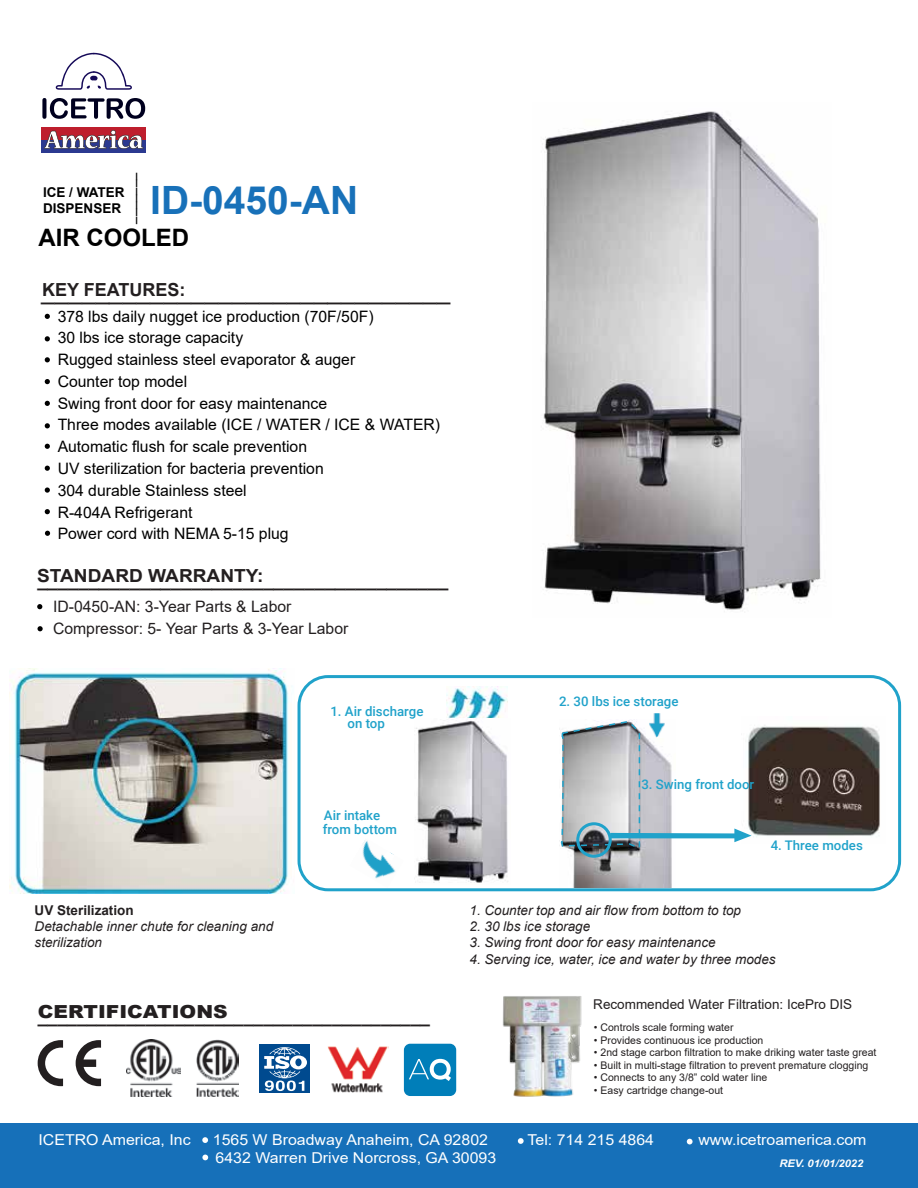
<style>
.page{position:relative;width:918px;height:1188px;background:#fff}
.page>*{position:absolute;margin:0;border:0;box-sizing:border-box;transform-origin:0 0}
.t1{font:700 39px "Arial";color:#1871b9}
.t2{font:700 24px "Arial";color:#000}
.t3{font:700 18px "Arial";color:#231f20;scale:1.06 1}
.t4{font:900 18px "Arial";color:#231f20;scale:1.12 1}
.t5{font:700 18px "Arial";color:#231f20}
.t6{font:700 16.5px "Arial";color:#231f20;scale:1.12 1}
.t7{font:700 16.5px "Arial";color:#231f20;scale:1.07 1}
.t8{font:700 16.5px "Arial";color:#231f20;scale:1.49 1}
.t9{font:15.75px/21.8px "Arial";color:#000}
.t10{font:15.75px/21.6px "Arial";color:#231f20}
.t11{font:15px "Arial";color:#fff;scale:1.06 1}
.t12{font:italic 13.5px/16.2px "Arial";color:#231f20}
.t13{font:13.5px "Arial";color:#231f20}
.t14{font:700 13.5px/16.2px "Arial";color:#000}
.t15{font:700 13.5px "Arial";color:#231f20}
.t16{font:500 13.2px/12.5px "Roboto";color:#20a2ca}
.t17{font:10.5px "Arial";color:#231f20}
.t18{font:italic 700 10.5px "Arial";color:#fff;scale:1.06 1}
.t19{font:700 10.5px "Arial";color:#000;scale:1.23 1}
</style>
<div class="page">
<svg style="left:56px;top:53px;width:76px;height:37px"></svg>
<svg style="left:42px;top:98px;width:103px;height:21px"></svg>
<div style="left:41px;top:127px;width:105px;height:13px;background:#be1e2d"></div>
<div style="left:41px;top:140px;width:105px;height:13px;background:#2b3990"></div>
<svg style="left:44px;top:130px;width:99px;height:19px"></svg>
<svg style="left:45px;top:379px;width:5px;height:5px"></svg>
<svg style="left:45px;top:314px;width:5px;height:5px"></svg>
<svg style="left:45px;top:336px;width:5px;height:5px"></svg>
<svg style="left:45px;top:401px;width:5px;height:5px"></svg>
<svg style="left:45px;top:423px;width:5px;height:5px"></svg>
<svg style="left:45px;top:487px;width:5px;height:6px"></svg>
<svg style="left:45px;top:509px;width:5px;height:5px"></svg>
<svg style="left:45px;top:357px;width:5px;height:5px"></svg>
<svg style="left:45px;top:466px;width:5px;height:5px"></svg>
<svg style="left:45px;top:444px;width:5px;height:5px"></svg>
<svg style="left:37px;top:604px;width:5px;height:5px"></svg>
<svg style="left:38px;top:626px;width:5px;height:5px"></svg>
<svg style="left:45px;top:531px;width:5px;height:5px"></svg>
<div style="left:0;top:1123px;width:918px;height:65px;background:#1670b9"></div>
<svg style="left:202px;top:1137px;width:6px;height:6px"></svg>
<svg style="left:687px;top:1139px;width:6px;height:5px"></svg>
<svg style="left:202px;top:1155px;width:6px;height:5px"></svg>
<svg style="left:518px;top:1138px;width:6px;height:6px"></svg>
<svg style="left:38px;top:1040px;width:25px;height:46px"></svg>
<svg style="left:76px;top:1040px;width:25px;height:46px"></svg>
<img style="left:127px;top:1039px;width:54px;height:57px">
<img style="left:197px;top:1039px;width:41px;height:57px">
<div style="left:259px;top:1045px;width:51px;height:48px;background:#004a8f"></div>
<svg style="left:264px;top:1047px;width:43px;height:44px"></svg>
<img style="left:328px;top:1046px;width:61px;height:47px">
<div style="left:404px;top:1044px;width:52px;height:52px;background:#007eb9;border-radius:6px"></div>
<svg style="left:409px;top:1059px;width:42px;height:22px"></svg>
<img style="left:502px;top:996px;width:80px;height:101px">
<img style="left:9px;top:669px;width:284px;height:224px">
<img style="left:543px;top:111px;width:278px;height:492px">
<div style="left:298px;top:675px;width:603px;height:216px;border:3px solid #20a2ca;border-radius:29px"></div>
<img style="left:447px;top:687px;width:60px;height:31px">
<img style="left:349px;top:840px;width:55px;height:48px">
<svg style="left:384px;top:851px;width:11px;height:10px"></svg>
<img style="left:751px;top:725px;width:129px;height:112px">
<svg style="left:560px;top:519px;width:191px;height:373px"></svg>
<div style="left:576px;top:822px;width:36px;height:36px;border:3px solid #20a2ca;border-radius:50%"></div>
<img style="left:415px;top:720px;width:93px;height:163px">
<img style="left:646px;top:710px;width:22px;height:28px">
<p class="t14" style="left:43px;top:184px;width:83px">ICE / WATER<br>DISPENSER</p>
<p class="t19" style="left:124px;top:224px;width:43px;rotate:-90deg">_______</p>
<h1 class="t1" style="left:150px;top:173px;width:210px">ID-0450-AN</h1>
<h2 class="t2" style="left:38px;top:220px;width:152px">AIR COOLED</h2>
<p class="t5" style="left:42px;top:277px;width:145px">KEY FEATURES:</p>
<p class="t8" style="left:41px;top:283px;width:276px">______________________________</p>
<p class="t9" style="left:58px;top:305px;width:384px">378 lbs daily nugget ice production (70F/50F)<br>30 lbs ice storage capacity<br>Rugged stainless steel evaporator &amp; auger<br>Counter top model<br>Swing front door for easy maintenance<br>Three modes available (ICE / WATER / ICE &amp; WATER)<br>Automatic flush for scale prevention<br>UV sterilization for bacteria prevention<br>304 durable Stainless steel<br>R-404A Refrigerant<br>Power cord with NEMA 5-15 plug</p>
<p class="t3" style="left:37px;top:563px;width:215px">STANDARD WARRANTY:</p>
<p class="t6" style="left:37px;top:569px;width:368px">________________________________________</p>
<p class="t10" style="left:53px;top:596px;width:297px">ID-0450-AN: 3-Year Parts &amp; Labor<br>Compressor: 5- Year Parts &amp; 3-Year Labor</p>
<p class="t16" style="left:348px;top:705px;width:77px;text-indent:-17px">1. Air discharge on top</p>
<p class="t16" style="left:324px;top:809px;width:58px">Air intake</p>
<p class="t15" style="left:35px;top:901px;width:101px">UV Sterilization</p>
<p class="t12" style="left:35px;top:919px;width:240px">Detachable inner chute for cleaning and sterilization</p>
<p class="t4" style="left:38px;top:999px;width:171px">CERTIFICATIONS</p>
<p class="t16" style="left:323px;top:823px;width:76px">from bottom</p>
<p class="t7" style="left:38px;top:1005px;width:368px">________________________________________</p>
<p class="t16" style="left:559px;top:694px;width:121px">2. 30 lbs ice storage</p>
<p class="t16" style="left:641px;top:777px;width:114px">3. Swing front door</p>
<p class="t16" style="left:771px;top:839px;width:94px">4. Three modes</p>
<p class="t12" style="left:470px;top:902px;width:273px">1. Counter top and air flow from bottom to top</p>
<p class="t12" style="left:470px;top:919px;width:122px">2. 30 lbs ice storage</p>
<p class="t12" style="left:470px;top:935px;width:248px">3. Swing front door for easy maintenance</p>
<p class="t12" style="left:470px;top:951px;width:308px">4. Serving ice, water, ice and water by three modes</p>
<p class="t13" style="left:593px;top:995px;width:261px">Recommended Water Filtration: IcePro DIS</p>
<p class="t17" style="left:594px;top:1020px;width:141px">• Controls scale forming water</p>
<p class="t17" style="left:594px;top:1033px;width:171px">• Provides continuous ice production</p>
<p class="t17" style="left:594px;top:1045px;width:284px">• 2nd stage carbon filtration to make driking water taste great</p>
<p class="t17" style="left:594px;top:1058px;width:276px">• Built in multi-stage filtration to prevent premature clogging</p>
<p class="t17" style="left:594px;top:1071px;width:175px">• Connects to any 3/8” cold water line</p>
<p class="t17" style="left:594px;top:1083px;width:131px">• Easy cartridge change-out</p>
<p class="t11" style="left:39px;top:1131px;width:145px">ICETRO America, Inc</p>
<p class="t11" style="left:213px;top:1131px;width:261px">1565 W Broadway Anaheim, CA 92802</p>
<p class="t11" style="left:528px;top:1131px;width:121px">Tel: 714 215 4864</p>
<p class="t11" style="left:699px;top:1131px;width:160px">www.icetroamerica.com</p>
<p class="t18" style="left:779px;top:1161px;width:81px">REV. 01/01/2022</p>
<p class="t11" style="left:216px;top:1148px;width:266px">6432 Warren Drive Norcross, GA 30093</p>
</div>
